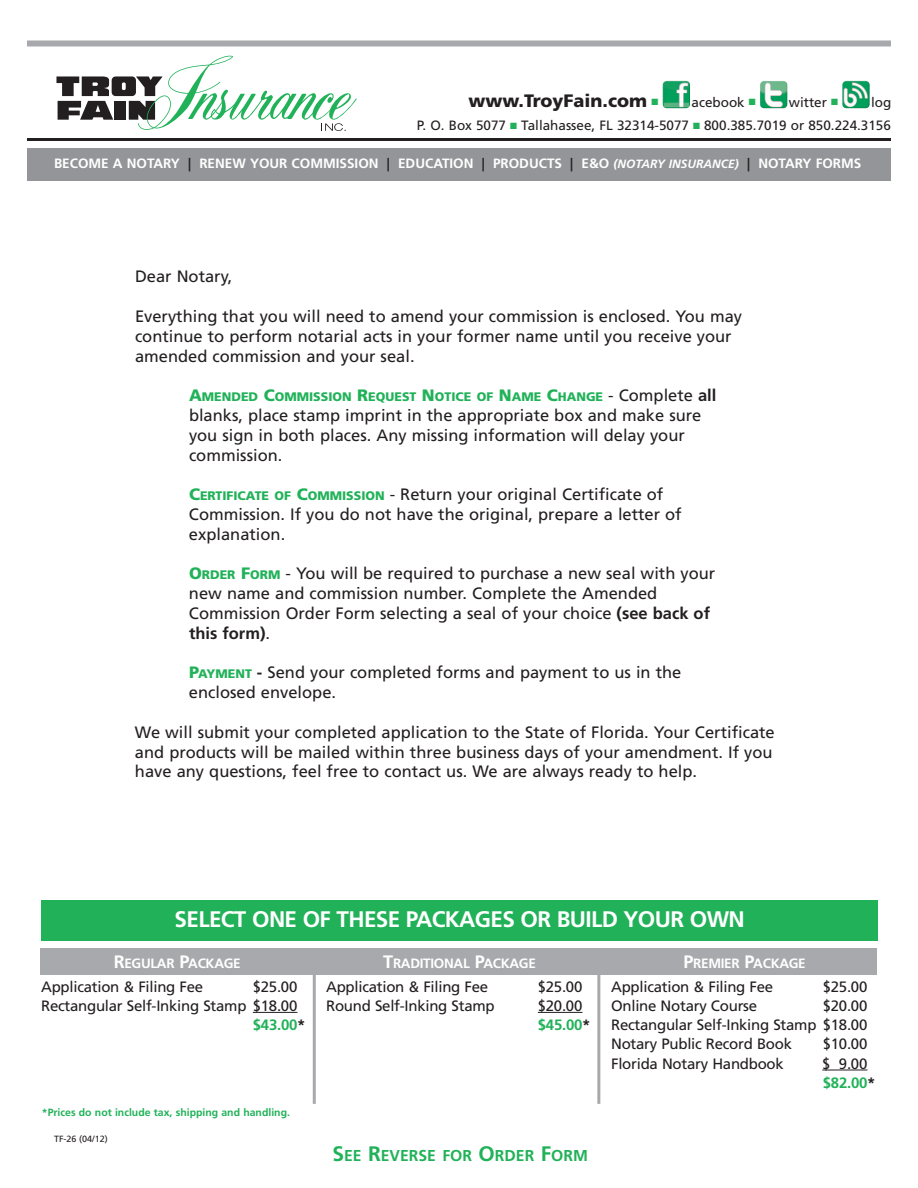
<style>
.page{position:relative;width:918px;height:1188px;background:#fff}
.page>*{position:absolute;margin:0;border:0;box-sizing:border-box;transform-origin:0 0}
.t1{font:700 22.5px "Frutiger";letter-spacing:-.03em;color:#fff}
.t2{font:900 18px "Frutiger";color:#231f20}
.t3{font:16.5px/19.8px "Frutiger";color:#231f20}
.t4{font:700 15.75px "Frutiger";color:#21b259}
.t5{font:15px/19.2px "Frutiger";letter-spacing:-.015em;color:#231f20}
.t6{font:700 15px/19.2px "Frutiger";letter-spacing:-.015em;color:#21b259}
.t7{font:700 13.5px "Frutiger";color:#fff}
.t8{font:13.5px "Frutiger";color:#231f20}
.t9{font:700 13.5px "Frutiger";letter-spacing:-.02em;color:#fff}
.t10{font:900 12.3px "Frutiger";color:#21b259}
.t11{font:700 10.5px "Frutiger";color:#21b259}
.t12{font:9px "Frutiger";color:#231f20}
.s1{color:#21b259}
.s2{color:#231f20}
.s3{font-style:italic;font-size:12px}
.s4{font-size:16.5px}
.s5{font-weight:400;font-size:16.5px;color:#231f20}
.s6{font-weight:700;font-size:16.5px;color:#231f20}
.s7{font-weight:900;color:#21b259}
.s8{font-weight:900;font-size:12.3px;color:#21b259}
.s9{font-weight:700}
.s10{font-size:18px}
.s11{font-weight:700;color:#21b259}
.s12{font-size:21px}
.s13{font-weight:400;color:#231f20}
</style>
<div class="page">
<div style="left:27px;top:40px;width:864px;height:6px;background:#a8a9ad"></div>
<hr style="left:27px;top:138px;width:864px;height:3px;background:#231f20">
<div style="left:27px;top:148px;width:864px;height:33px;background:#939598"></div>
<svg style="left:56px;top:56px;width:301px;height:75px"></svg>
<div style="left:40px;top:948px;width:838px;height:27px;background:#a8a9ad"></div>
<hr style="left:253px;top:1012px;width:44px;height:1px;background:#231f20">
<hr style="left:538px;top:1012px;width:44px;height:1px;background:#231f20">
<hr style="left:822px;top:1070px;width:45px;height:1px;background:#231f20">
<hr style="left:313px;top:969px;width:3px;height:135px;background:#a8a9ad">
<hr style="left:597px;top:969px;width:3px;height:135px;background:#a8a9ad">
<div style="left:41px;top:901px;width:837px;height:40px;background:#21b259"></div>
<img style="left:843px;top:81px;width:27px;height:27px">
<img style="left:760px;top:81px;width:27px;height:27px">
<img style="left:663px;top:81px;width:27px;height:27px">
<p class="t2" style="left:469px;top:93px;width:191px">www.TroyFain.com <span class="s1">■</span></p>
<p class="t8" style="left:692px;top:97px;width:66px">acebook <span class="s1">■</span></p>
<p class="t8" style="left:789px;top:97px;width:51px">witter <span class="s1">■</span></p>
<p class="t8" style="left:871px;top:97px;width:22px">log</p>
<p class="t8" style="left:417px;top:120px;width:476px">P. O. Box 5077 <span class="s1">■</span> Tallahassee, FL 32314-5077 <span class="s1">■</span> 800.385.7019 or 850.224.3156</p>
<p class="t7" style="left:54px;top:158px;width:809px">BECOME A NOTARY <span class="s2">|</span> RENEW YOUR COMMISSION <span class="s2">|</span> EDUCATION <span class="s2">|</span> PRODUCTS <span class="s2">|</span> E&amp;O <span class="s3">(NOTARY INSURANCE)</span> <span class="s2">|</span> NOTARY FORMS</p>
<p class="t3" style="left:135px;top:268px;width:99px">Dear Notary,</p>
<p class="t3" style="left:135px;top:308px;width:609px">Everything that you will need to amend your commission is enclosed. You may continue to perform notarial acts in your former name until you receive your amended commission and your seal.</p>
<p class="t10" style="left:189px;top:392px;width:529px"><span class="s4">A</span>MENDED <span class="s4">C</span>OMMISSION <span class="s4">R</span>EQUEST <span class="s4">N</span>OTICE OF <span class="s4">N</span>AME <span class="s4">C</span>HANGE <span class="s5">- Complete</span> <span class="s6">all</span></p>
<p class="t3" style="left:189px;top:407px;width:514px">blanks, place stamp imprint in the appropriate box and make sure you sign in both places. Any missing information will delay your commission.</p>
<p class="t3" style="left:189px;top:486px;width:494px"><span class="s7">C</span><span class="s8">ERTIFICATE OF</span> <span class="s7">C</span><span class="s8">OMMISSION</span> - Return your original Certificate of<br>Commission. If you do not have the original, prepare a letter of explanation.</p>
<p class="t3" style="left:189px;top:565px;width:528px"><span class="s7">O</span><span class="s8">RDER</span> <span class="s7">F</span><span class="s8">ORM</span> - You will be required to purchase a new seal with your new name and commission number. Complete the Amended Commission Order Form selecting a seal of your choice <span class="s9">(see back of this form)</span>.</p>
<p class="t3" style="left:189px;top:664px;width:494px"><span class="s7">P</span><span class="s8">AYMENT</span> <span class="s9">-</span> Send your completed forms and payment to us in the enclosed envelope.</p>
<p class="t3" style="left:135px;top:723px;width:641px">We will submit your completed application to the State of Florida. Your Certificate and products will be mailed within three business days of your amendment. If you have any questions, feel free to contact us. We are always ready to help.</p>
<h1 class="t1" style="left:175px;top:910px;width:572px">SELECT ONE OF THESE PACKAGES OR BUILD YOUR OWN</h1>
<p class="t9" style="left:114px;top:958px;width:129px"><span class="s10">R</span>EGULAR <span class="s10">P</span>ACKAGE</p>
<p class="t5" style="left:41px;top:978px;width:164px">Application &amp; Filing Fee</p>
<p class="t5" style="left:253px;top:978px;width:46px">$25.00</p>
<p class="t5" style="left:41px;top:997px;width:258px">Rectangular Self-Inking Stamp $18.00</p>
<p class="t6" style="left:253px;top:1016px;width:54px">$43.00<span class="s2">*</span></p>
<p class="t9" style="left:383px;top:958px;width:154px"><span class="s10">T</span>RADITIONAL <span class="s10">P</span>ACKAGE</p>
<p class="t5" style="left:326px;top:978px;width:164px">Application &amp; Filing Fee</p>
<p class="t5" style="left:538px;top:978px;width:46px">$25.00</p>
<p class="t5" style="left:326px;top:997px;width:170px">Round Self-Inking Stamp</p>
<p class="t5" style="left:538px;top:997px;width:54px">$20.00 <span class="s11">$45.00</span><span class="s9">*</span></p>
<p class="t11" style="left:42px;top:1108px;width:250px">*Prices do not include tax, shipping and handling.</p>
<p class="t12" style="left:54px;top:1136px;width:55px">TF-26 (04/12)</p>
<p class="t4" style="left:332px;top:1149px;width:257px"><span class="s12">S</span>EE <span class="s12">R</span>EVERSE FOR <span class="s12">O</span>RDER <span class="s12">F</span>ORM</p>
<p class="t9" style="left:683px;top:958px;width:124px"><span class="s10">P</span>REMIER <span class="s10">P</span>ACKAGE</p>
<p class="t5" style="left:611px;top:978px;width:164px">Application &amp; Filing Fee</p>
<p class="t5" style="left:823px;top:978px;width:46px">$25.00</p>
<p class="t5" style="left:611px;top:997px;width:148px">Online Notary Course</p>
<p class="t5" style="left:611px;top:997px;width:258px;text-align:justify;text-indent:212px">$20.00<br>Rectangular Self-Inking Stamp $18.00<br>Notary Public Record Book</p>
<p class="t5" style="left:823px;top:1036px;width:46px">$10.00</p>
<p class="t5" style="left:611px;top:1055px;width:174px">Florida Notary Handbook</p>
<p class="t6" style="left:822px;top:1055px;width:55px"><span class="s13">$ 9.00 </span>$82.00<span class="s2">*</span></p>
</div>
